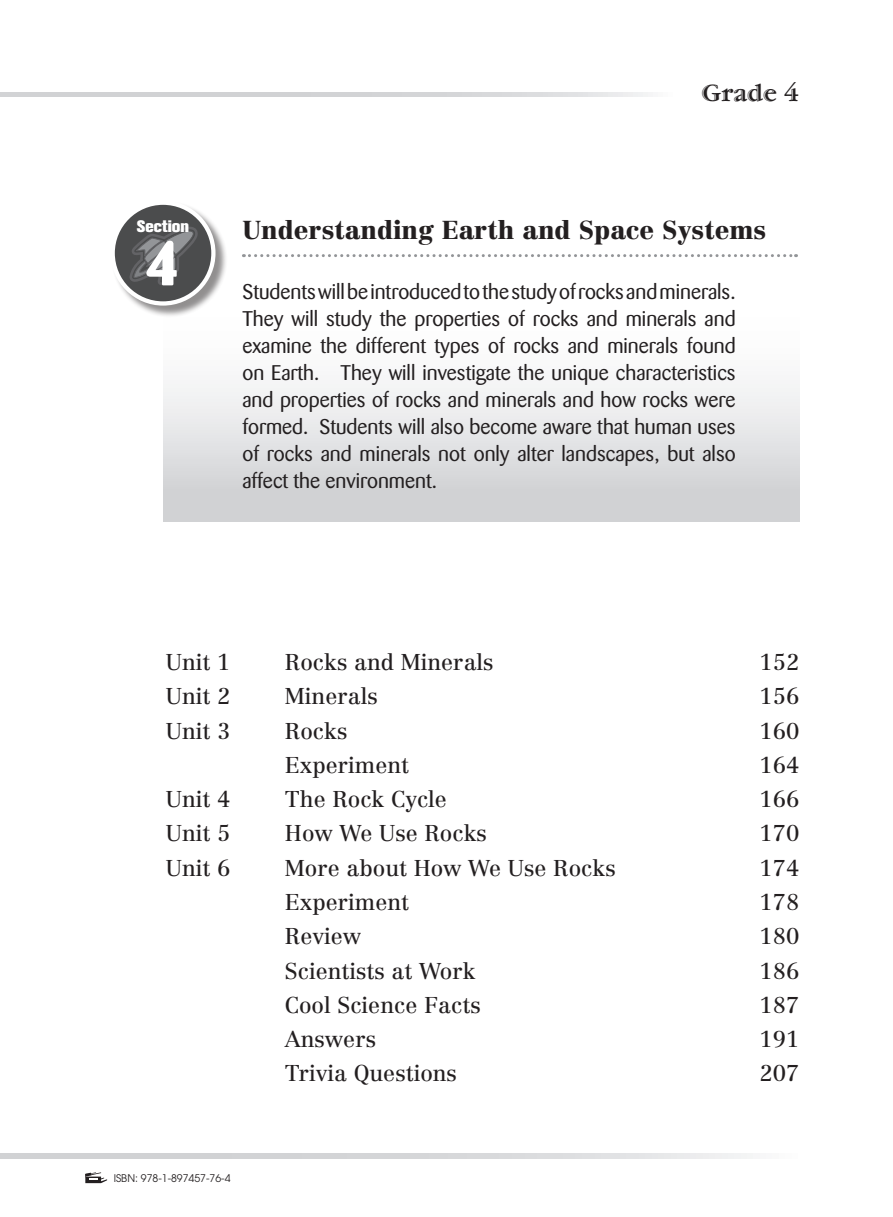
<style>
.page{position:relative;width:893px;height:1217px;background:#fff}
.page>*{position:absolute;margin:0;border:0;box-sizing:border-box;transform-origin:0 0}
.t1{font:800 61.5px "Barmeno";color:#fff}
.content_section{font:900 25.5px "Centennial";color:#231f20}
.t2{font:700 24px "Garamond Handtooled";color:#231f20}
.content_body_text{font:22.5px "Centennial";color:#231f20}
.content_text01{font:21px/27px "Barmeno";color:#231f20;text-align:justify}
.t3{font:800 16.5px "Akzidenz Grotesk BE";color:#fff}
.t4{font:10.5px "Avant Garde";color:#231f20}
</style>
<div class="page">
<svg style="left:85px;top:1172px;width:22px;height:10px"></svg>
<svg style="left:0;top:92px;width:648px;height:5px;background:#d6d7d8"></svg>
<div style="left:164px;top:255px;width:635px;height:266px;background:linear-gradient(to bottom,#fff,#d2d3d5)"></div>
<div style="left:112px;top:202px;width:115px;height:115px;background:#231f20;opacity:.5"></div>
<svg style="left:111px;top:200px;width:105px;height:105px"></svg>
<div style="left:115px;top:205px;width:96px;height:96px;background:#4b4c4d;border-radius:50%"></div>
<svg style="left:129px;top:227px;width:69px;height:69px"></svg>
<svg style="left:243px;top:254px;width:553px;height:3px"></svg>
<svg style="left:0;top:1153px;width:753px;height:4px;background:#d8d9db"></svg>
<p class="t3" style="left:137px;top:216px;width:54px">Section</p>
<p class="t1" style="left:146px;top:225px;width:35px">4</p>
<p class="t2" style="left:702px;top:79px;width:99px">Grade 4</p>
<p class="content_section" style="left:242px;top:214px;width:525px">Understanding Earth and Space Systems</p>
<p class="content_text01" style="left:242px;top:278px;width:495px">Students will be introduced to the study of rocks and minerals.<br>They will study the properties of rocks and minerals and examine the different types of rocks and minerals found on Earth. They will investigate the unique characteristics and properties of rocks and minerals and how rocks were formed. Students will also become aware that human uses of rocks and minerals not only alter landscapes, but also affect the environment.</p>
<p class="content_body_text" style="left:166px;top:648px;width:66px">Unit 1</p>
<p class="content_body_text" style="left:285px;top:648px;width:210px">Rocks and Minerals</p>
<p class="content_body_text" style="left:759px;top:648px;width:41px">152</p>
<p class="content_body_text" style="left:166px;top:683px;width:66px">Unit 2</p>
<p class="content_body_text" style="left:285px;top:683px;width:94px">Minerals</p>
<p class="content_body_text" style="left:759px;top:683px;width:41px">156</p>
<p class="content_body_text" style="left:166px;top:717px;width:66px">Unit 3</p>
<p class="content_body_text" style="left:285px;top:717px;width:64px">Rocks</p>
<p class="content_body_text" style="left:759px;top:717px;width:41px">160</p>
<p class="content_body_text" style="left:285px;top:751px;width:126px">Experiment</p>
<p class="content_body_text" style="left:759px;top:751px;width:41px">164</p>
<p class="content_body_text" style="left:166px;top:785px;width:66px">Unit 4</p>
<p class="content_body_text" style="left:285px;top:785px;width:164px">The Rock Cycle</p>
<p class="content_body_text" style="left:759px;top:785px;width:41px">166</p>
<p class="content_body_text" style="left:166px;top:820px;width:66px">Unit 5</p>
<p class="content_body_text" style="left:285px;top:820px;width:204px">How We Use Rocks</p>
<p class="content_body_text" style="left:759px;top:820px;width:41px">170</p>
<p class="content_body_text" style="left:166px;top:854px;width:66px">Unit 6</p>
<p class="content_body_text" style="left:285px;top:854px;width:332px">More about How We Use Rocks</p>
<p class="content_body_text" style="left:759px;top:854px;width:41px">174</p>
<p class="content_body_text" style="left:285px;top:888px;width:126px">Experiment</p>
<p class="content_body_text" style="left:759px;top:888px;width:41px">178</p>
<p class="content_body_text" style="left:285px;top:922px;width:78px">Review</p>
<p class="content_body_text" style="left:759px;top:922px;width:41px">180</p>
<p class="content_body_text" style="left:285px;top:957px;width:192px">Scientists at Work</p>
<p class="content_body_text" style="left:759px;top:957px;width:41px">186</p>
<p class="content_body_text" style="left:285px;top:991px;width:197px">Cool Science Facts</p>
<p class="content_body_text" style="left:759px;top:991px;width:41px">187</p>
<p class="content_body_text" style="left:285px;top:1025px;width:93px">Answers</p>
<p class="content_body_text" style="left:759px;top:1025px;width:41px">191</p>
<p class="content_body_text" style="left:285px;top:1059px;width:174px">Trivia Questions</p>
<p class="content_body_text" style="left:759px;top:1059px;width:41px">207</p>
<p class="t4" style="left:114px;top:1171px;width:118px">ISBN: 978-1-897457-76-4</p>
</div>
